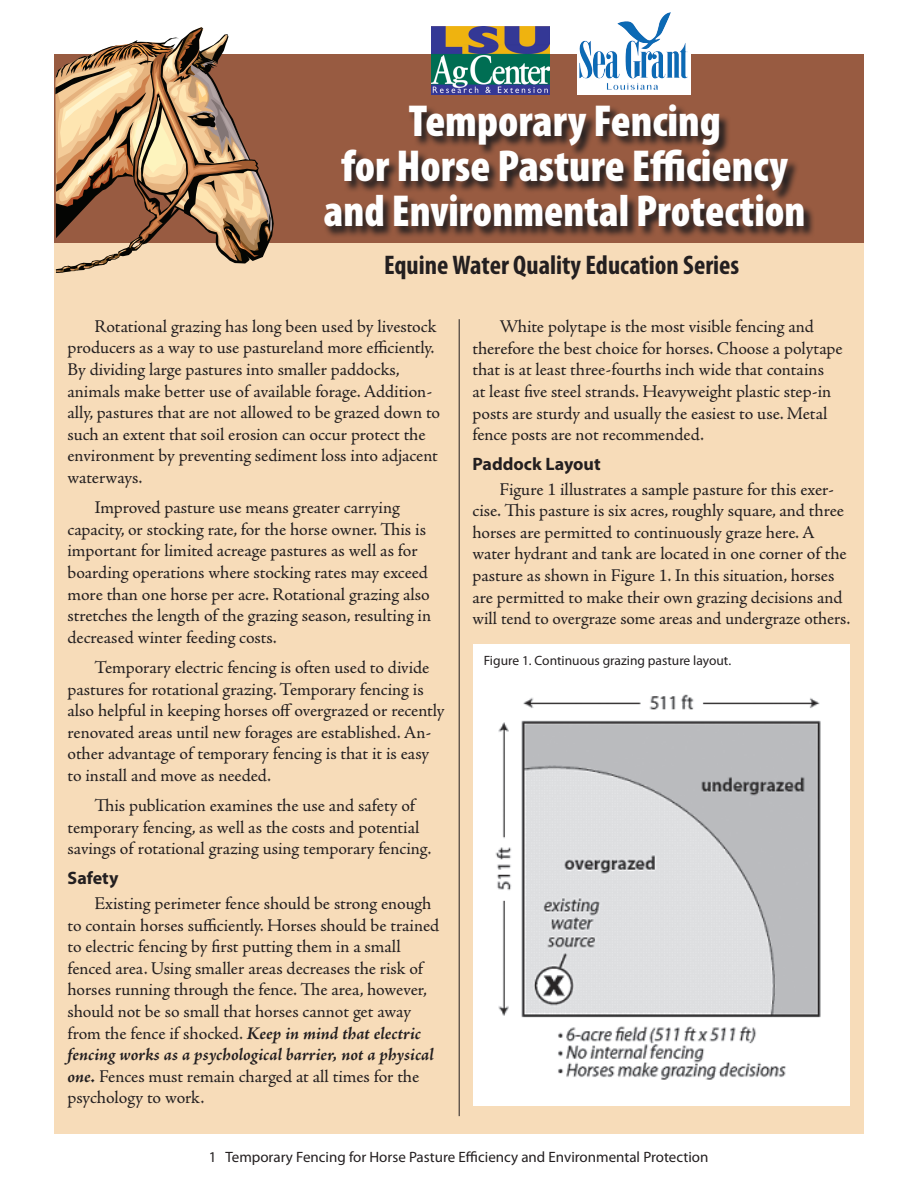
<style>
.page{position:relative;width:918px;height:1188px;background:#fff}
.page>*{position:absolute;margin:0;border:0;box-sizing:border-box;transform-origin:0 0}
.t1{font:900 condensed 45px/45px "Myriad Pro";color:#fff;text-align:center}
.t2{font:700 condensed 27px "Myriad Pro";color:#231f20}
.t3{font:18px/21.6px "Adobe Jenson Pro";letter-spacing:-.005em;color:#231f20}
.t4{font:700 18px "Myriad Pro";color:#231f20}
.t5{font:15px "Myriad Pro";color:#231f20}
.t6{font:13.5px "Myriad Pro";color:#231f20}
.s1{font-weight:700;font-style:italic}
</style>
<div class="page">
<div style="left:54px;top:168px;width:810px;height:966px;background:#f7dcb9"></div>
<div style="left:54px;top:54px;width:810px;height:189px;background:#985b41"></div>
<svg style="left:326px;top:107px;width:487px;height:130px"></svg>
<hr style="left:459px;top:319px;width:1px;height:797px;background:#231f20">
<div style="left:473px;top:644px;width:377px;height:462px;background:#fff"></div>
<img style="left:495px;top:694px;width:326px;height:386px">
<img style="left:431px;top:27px;width:119px;height:68px">
<svg style="left:55px;top:27px;width:219px;height:246px"></svg>
<svg style="left:577px;top:12px;width:113px;height:83px;fill:#fff"></svg>
<img style="left:640px;top:12px;width:30px;height:28px">
<h1 class="t1" style="left:324px;top:100px;width:483px">Temporary Fencing<br>for Horse Pasture Efficiency and Environmental Protection</h1>
<h2 class="t2" style="left:384px;top:250px;width:357px">Equine Water Quality Education Series</h2>
<p class="t3" style="left:67px;top:316px;width:374px;text-indent:27px">Rotational grazing has long been used by livestock producers as a way to use pastureland more efficiently.<br>By dividing large pastures into smaller paddocks, animals make better use of available forage. Addition&shy;ally, pastures that are not allowed to be grazed down to such an extent that soil erosion can occur protect the environment by preventing sediment loss into adjacent waterways.</p>
<p class="t3" style="left:67px;top:497px;width:365px;text-indent:27px">Improved pasture use means greater carrying capacity, or stocking rate, for the horse owner. This is important for limited acreage pastures as well as for boarding operations where stocking rates may exceed more than one horse per acre. Rotational grazing also stretches the length of the grazing season, resulting in decreased winter feeding costs.</p>
<p class="t3" style="left:67px;top:657px;width:379px;text-indent:27px">Temporary electric fencing is often used to divide pastures for rotational grazing. Temporary fencing is also helpful in keeping horses off overgrazed or recently renovated areas until new forages are established. An&shy;other advantage of temporary fencing is that it is easy to install and move as needed.</p>
<p class="t3" style="left:67px;top:795px;width:366px;text-indent:27px">This publication examines the use and safety of temporary fencing, as well as the costs and potential savings of rotational grazing using temporary fencing.</p>
<p class="t4" style="left:67px;top:868px;width:52px">Safety</p>
<p class="t3" style="left:67px;top:893px;width:373px;text-indent:27px">Existing perimeter fence should be strong enough to contain horses sufficiently. Horses should be trained to electric fencing by first putting them in a small fenced area. Using smaller areas decreases the risk of horses running through the fence. The area, however, should not be so small that horses cannot get away from the fence if shocked. <span class="s1">Keep in mind that electric fencing works as a psychological barrier, not a physical one.</span> Fences must remain charged at all times for the psychology to work.</p>
<p class="t3" style="left:472px;top:316px;width:372px;text-indent:27px">White polytape is the most visible fencing and therefore the best choice for horses. Choose a polytape that is at least three-fourths inch wide that contains<br>at least five steel strands. Heavyweight plastic step-in posts are sturdy and usually the easiest to use. Metal fence posts are not recommended.</p>
<p class="t4" style="left:472px;top:454px;width:130px">Paddock Layout</p>
<p class="t3" style="left:472px;top:479px;width:379px;text-indent:27px">Figure 1 illustrates a sample pasture for this exer&shy;cise. This pasture is six acres, roughly square, and three horses are permitted to continuously graze here. A water hydrant and tank are located in one corner of the pasture as shown in Figure 1. In this situation, horses are permitted to make their own grazing decisions and will tend to overgraze some areas and undergraze others.</p>
<p class="t6" style="left:484px;top:653px;width:249px">Figure 1. Continuous grazing pasture layout.</p>
<p class="t5" style="left:209px;top:1149px;width:501px">1 Temporary Fencing for Horse Pasture Efficiency and Environmental Protection</p>
</div>
